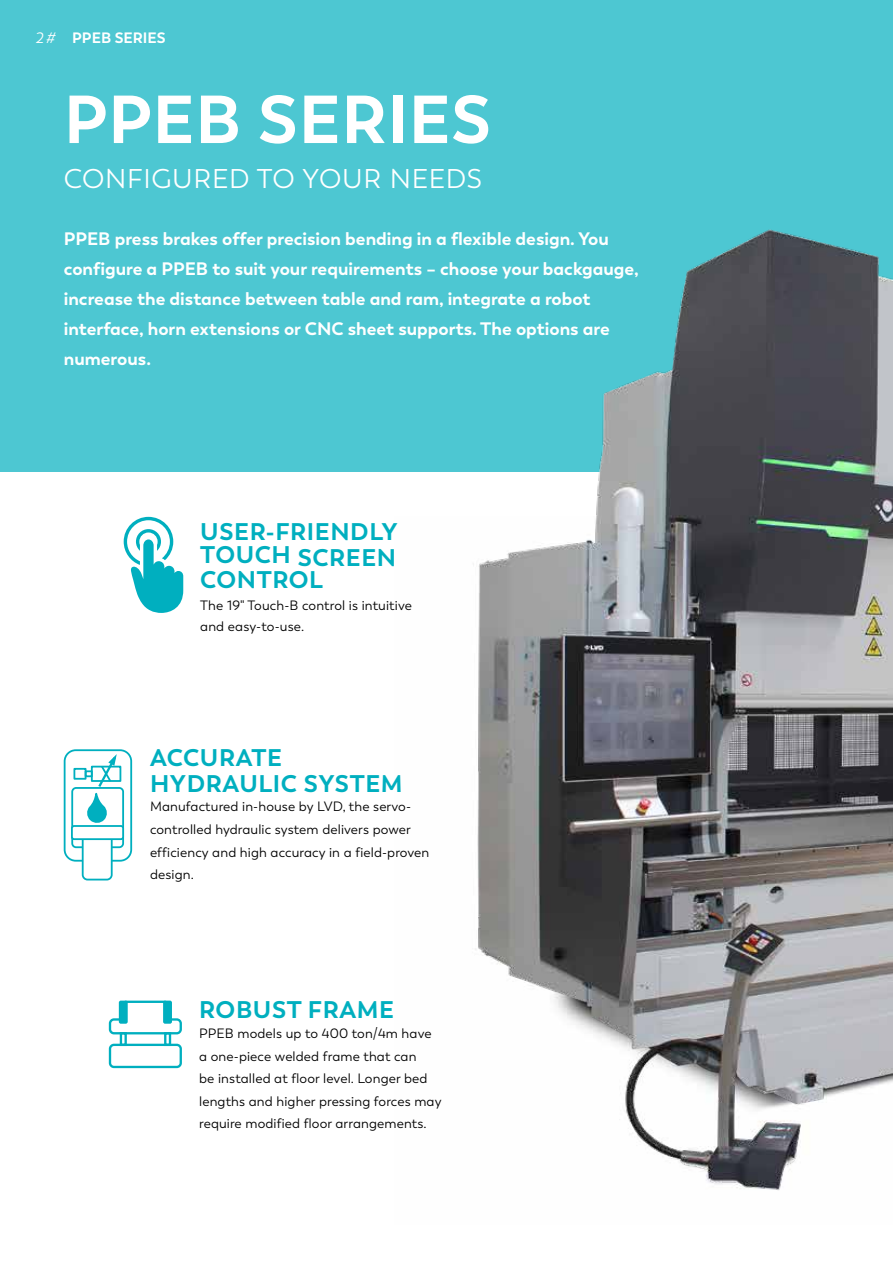
<style>
.page{position:relative;width:893px;height:1263px;background:#fff}
.page>*{position:absolute;margin:0;border:0;box-sizing:border-box;transform-origin:0 0}
.t1{font:700 67.5px "Trenda";letter-spacing:.01em;color:#fff}
.t2{font:27px "Trenda";letter-spacing:.025em;color:#fff}
.t3{font:700 24px/25.7px "Trenda";letter-spacing:.025em;color:#00afbf}
.t4{font:700 18px/30px "Trenda";color:#fff}
.t5{font:700 15px "Trenda";color:#fff}
.t6{font:italic 15px "Trenda";color:#fff}
.t7{font:13.5px/22.6px "Trenda";letter-spacing:.01em;color:#000}
</style>
<div class="page">
<div style="left:0;top:0;width:893px;height:471px;background:#4dc7d2"></div>
<img style="left:395px;top:229px;width:498px;height:961px">
<div style="left:109px;top:1044px;width:73px;height:24px;border:2px solid #00afbf;border-radius:4px"></div>
<svg style="left:108px;top:1000px;width:74px;height:35px"></svg>
<div style="left:120px;top:1032px;width:7px;height:14px;border:2px solid #00afbf"></div>
<div style="left:164px;top:1032px;width:7px;height:14px;border:2px solid #00afbf"></div>
<div style="left:119px;top:1000px;width:9px;height:24px;background:#00afbf;border-radius:2px"></div>
<div style="left:163px;top:1000px;width:9px;height:24px;background:#00afbf;border-radius:2px"></div>
<div style="left:64px;top:749px;width:68px;height:113px;border:2px solid #00afbf;border-radius:11px"></div>
<div style="left:71px;top:787px;width:53px;height:61px;border:2px solid #00afbf;border-radius:4px"></div>
<div style="left:83px;top:834px;width:29px;height:45px;background:#fff;border-radius:5px"></div>
<div style="left:82px;top:833px;width:31px;height:47px;border:2px solid #00afbf;border-radius:5px"></div>
<div style="left:72px;top:826px;width:51px;height:13px;background:#fff;border-radius:2px"></div>
<div style="left:71px;top:825px;width:53px;height:15px;border:2px solid #00afbf;border-radius:2px"></div>
<div style="left:73px;top:768px;width:14px;height:12px;border:2px solid #00afbf"></div>
<div style="left:85px;top:770px;width:8px;height:7px;border:2px solid #00afbf"></div>
<div style="left:91px;top:766px;width:30px;height:16px;border:2px solid #00afbf"></div>
<svg style="left:87px;top:754px;width:31px;height:69px"></svg>
<svg style="left:124px;top:517px;width:59px;height:96px"></svg>
<p class="t6" style="left:35px;top:29px;width:21px">2#</p>
<p class="t5" style="left:72px;top:28px;width:95px">PPEB SERIES</p>
<h1 class="t1" style="left:64px;top:77px;width:429px">PPEB SERIES</h1>
<h2 class="t2" style="left:64px;top:163px;width:420px">CONFIGURED TO YOUR NEEDS</h2>
<p class="t4" style="left:64px;top:224px;width:577px">PPEB press brakes offer precision bending in a flexible design. You configure a PPEB to suit your requirements – choose your backgauge, increase the distance between table and ram, integrate a robot interface, horn extensions or CNC sheet supports. The options are numerous.</p>
<h3 class="t3" style="left:200px;top:519px;width:199px">USER-FRIENDLY<br>TOUCH SCREEN</h3>
<h3 class="t3" style="left:200px;top:567px;width:124px">CONTROL</h3>
<p class="t7" style="left:200px;top:595px;width:213px;line-height:21px">The 19" Touch-B control is intuitive and easy-to-use.</p>
<h3 class="t3" style="left:150px;top:745px;width:254px">ACCURATE<br>HYDRAULIC SYSTEM</h3>
<p class="t7" style="left:150px;top:795px;width:281px">Manufactured in-house by LVD, the servo&shy;controlled hydraulic system delivers power efficiency and high accuracy in a field-proven design.</p>
<h3 class="t3" style="left:199px;top:997px;width:196px">ROBUST FRAME</h3>
<p class="t7" style="left:199px;top:1022px;width:244px">PPEB models up to 400 ton/4m have a one-piece welded frame that can<br>be installed at floor level. Longer bed lengths and higher pressing forces may require modified floor arrangements.</p>
</div>
